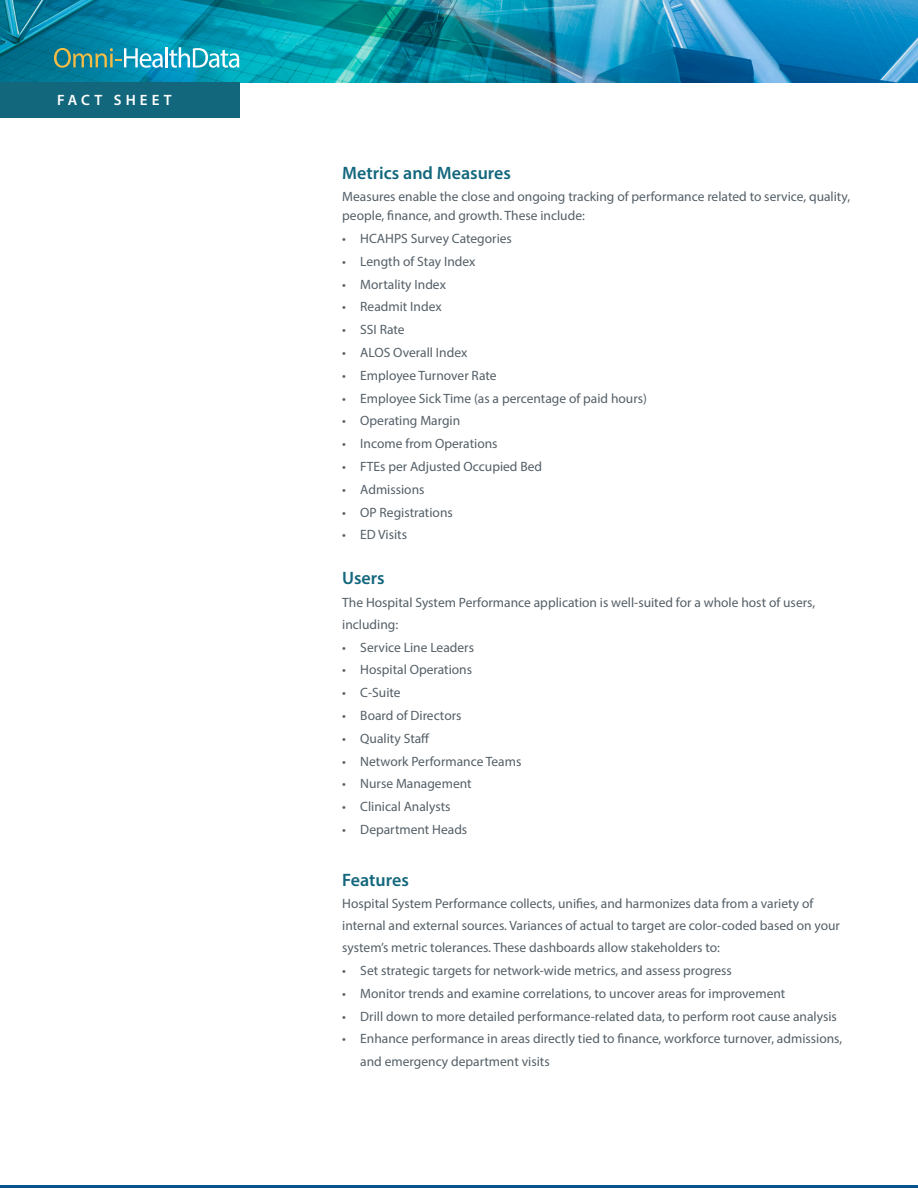
<style>
.page{position:relative;width:918px;height:1188px;background:#fff}
.page>*{position:absolute;margin:0;border:0;box-sizing:border-box;transform-origin:0 0}
.t1{font:600 18px "Myriad Pro";color:#13677d}
.t2{font:600 15px "Myriad Pro";letter-spacing:.28em;color:#fff}
.t3{font:13.5px/22.8px "Myriad Pro";color:#545f67}
</style>
<div class="page">
<img style="left:0;top:0;width:918px;height:83px">
<div style="left:0;top:83px;width:239px;height:35px;background:#13677d"></div>
<svg style="left:54px;top:48px;width:109px;height:20px;background:#489ea2"></svg>
<hr style="left:165px;top:47px;width:3px;height:20px;background:#fff">
<svg style="left:169px;top:47px;width:70px;height:21px"></svg>
<hr style="left:0;top:1186px;width:918px;height:2px;background:#07548f">
<p class="t2" style="left:57px;top:90px;width:116px">FACT SHEET</p>
<p class="t1" style="left:342px;top:161px;width:170px">Metrics and Measures</p>
<p class="t3" style="left:342px;top:185px;width:509px">Measures enable the close and ongoing tracking of performance related to service, quality,</p>
<p class="t3" style="left:342px;top:204px;width:244px">people, finance, and growth. These include:</p>
<p class="t3" style="left:342px;top:227px;width:171px">• HCAHPS Survey Categories</p>
<p class="t3" style="left:342px;top:250px;width:135px">• Length of Stay Index</p>
<p class="t3" style="left:342px;top:272px;width:105px">• Mortality Index</p>
<p class="t3" style="left:342px;top:295px;width:101px">• Readmit Index</p>
<p class="t3" style="left:342px;top:318px;width:64px">• SSI Rate</p>
<p class="t3" style="left:342px;top:341px;width:127px">• ALOS Overall Index</p>
<p class="t3" style="left:342px;top:364px;width:156px">• Employee Turnover Rate</p>
<p class="t3" style="left:342px;top:386px;width:306px">• Employee Sick Time (as a percentage of paid hours)</p>
<p class="t3" style="left:342px;top:409px;width:119px">• Operating Margin</p>
<p class="t3" style="left:342px;top:432px;width:157px">• Income from Operations</p>
<p class="t3" style="left:342px;top:455px;width:201px">• FTEs per Adjusted Occupied Bed</p>
<p class="t3" style="left:342px;top:478px;width:84px">• Admissions</p>
<p class="t3" style="left:342px;top:500px;width:112px">• OP Registrations</p>
<p class="t3" style="left:342px;top:523px;width:66px">• ED Visits</p>
<p class="t1" style="left:342px;top:567px;width:44px">Users</p>
<p class="t3" style="left:342px;top:590px;width:474px">The Hospital System Performance application is well-suited for a whole host of users,</p>
<p class="t3" style="left:342px;top:613px;width:57px">including:</p>
<p class="t3" style="left:342px;top:635px;width:133px">• Service Line Leaders</p>
<p class="t3" style="left:342px;top:658px;width:131px">• Hospital Operations</p>
<p class="t3" style="left:342px;top:681px;width:60px">• C-Suite</p>
<p class="t3" style="left:342px;top:704px;width:121px">• Board of Directors</p>
<p class="t3" style="left:342px;top:727px;width:89px">• Quality Staff</p>
<p class="t3" style="left:342px;top:749px;width:181px">• Network Performance Teams</p>
<p class="t3" style="left:342px;top:772px;width:131px">• Nurse Management</p>
<p class="t3" style="left:342px;top:795px;width:110px">• Clinical Analysts</p>
<p class="t3" style="left:342px;top:818px;width:127px">• Department Heads</p>
<p class="t1" style="left:342px;top:868px;width:68px">Features</p>
<p class="t3" style="left:342px;top:892px;width:473px">Hospital System Performance collects, unifies, and harmonizes data from a variety of</p>
<p class="t3" style="left:342px;top:914px;width:499px">internal and external sources. Variances of actual to target are color-coded based on your</p>
<p class="t3" style="left:342px;top:936px;width:379px">system’s metric tolerances. These dashboards allow stakeholders to:</p>
<p class="t3" style="left:342px;top:959px;width:391px">• Set strategic targets for network-wide metrics, and assess progress</p>
<p class="t3" style="left:342px;top:982px;width:445px">• Monitor trends and examine correlations, to uncover areas for improvement</p>
<p class="t3" style="left:342px;top:1004px;width:496px">• Drill down to more detailed performance-related data, to perform root cause analysis</p>
<p class="t3" style="left:360px;top:1027px;width:483px;text-indent:-18px">• Enhance performance in areas directly tied to finance, workforce turnover, admissions, and emergency department visits</p>
</div>
